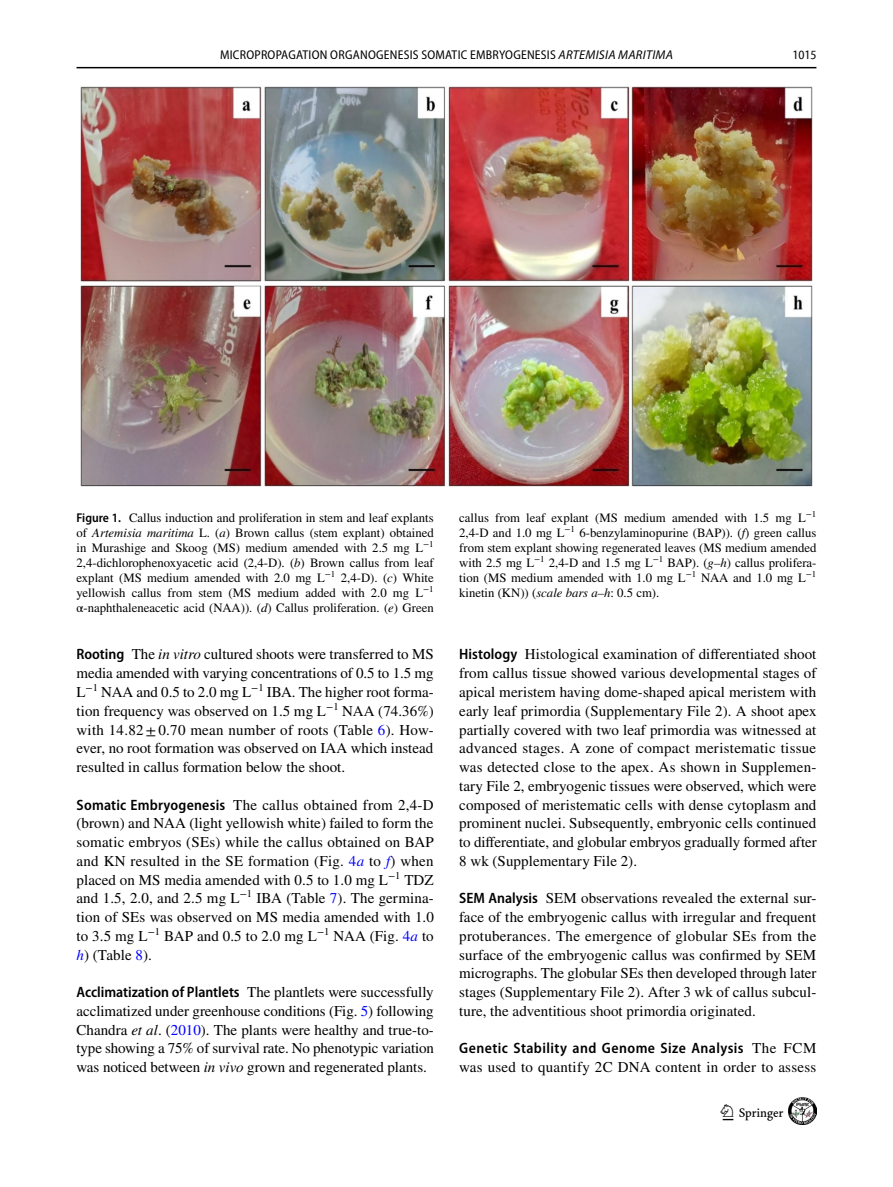
<style>
.page{position:relative;width:893px;height:1187px;background:#fff}
.page>*{position:absolute;margin:0;border:0;box-sizing:border-box;transform-origin:0 0}
.t1{font:22.5px "Springnew Regular 3";color:#000}
.t2{font:15px/18.8px "STIX";letter-spacing:.005em;color:#000;text-align:justify}
.t3{font:600 semi-condensed 15px "Myriad Pro";letter-spacing:.03em;color:#000}
.t4{font:12.75px/15px "STIX";color:#000;text-align:justify}
.t5{font:12.75px "Myriad Pro Semi Cn 3";letter-spacing:.02em;color:#000}
.t6{font:12.75px "Myriad Pro Unic Semi Condensed 2";color:#000}
.s1{font-family:"Myriad Pro";font-style:italic}
.s2{font-family:"Myriad Pro";font-weight:600;font-stretch:semi-condensed}
.s3{font-style:italic}
.s4{color:#00f}
.s5{font-style:italic;color:#00f}
.s6{font-family:"STIX";font-weight:400;font-stretch:normal}
</style>
<div class="page">
<hr style="left:77px;top:67px;width:739px;height:1px;background:#000">
<img style="left:81px;top:87px;width:731px;height:400px">
<img style="left:789px;top:1097px;width:27px;height:27px">
<p class="t5" style="left:220px;top:48px;width:454px">MICROPROPAGATION ORGANOGENESIS SOMATIC EMBRYOGENESIS <span class="s1">ARTEMISIA MARITIMA</span></p>
<p class="t6" style="left:792px;top:50px;width:26px">1015</p>
<p class="t4" style="left:77px;top:511px;width:359px"><span class="s2">Figure 1.</span> Callus induction and proliferation in stem and leaf explants of <span class="s3">Artemisia maritima</span> L. (<span class="s3">a</span>) Brown callus (stem explant) obtained in Murashige and Skoog (MS) medium amended with 2.5 mg L<sup>−1<br></sup>2,4-dichlorophenoxyacetic acid (2,4-D). (<span class="s3">b</span>) Brown callus from leaf explant (MS medium amended with 2.0 mg L<sup>−1</sup> 2,4-D). (<span class="s3">c</span>) White yellowish callus from stem (MS medium added with 2.0 mg L<sup>−1 </sup>α-naphthaleneacetic acid (NAA)). (<span class="s3">d</span>) Callus proliferation. (<span class="s3">e</span>) Green</p>
<p class="t4" style="left:459px;top:511px;width:359px">callus from leaf explant (MS medium amended with 1.5 mg L<sup>−1<br></sup>2,4-D and 1.0 mg L<sup>−1</sup> 6-benzylaminopurine (BAP)). (<span class="s3">f</span>) green callus from stem explant showing regenerated leaves (MS medium amended with 2.5 mg L<sup>−1</sup> 2,4-D and 1.5 mg L<sup>−1</sup> BAP). (<span class="s3">g–h</span>) callus prolifera&shy;tion (MS medium amended with 1.0 mg L<sup>−1</sup> NAA and 1.0 mg L<sup>−1 </sup>kinetin (KN)) (<span class="s3">scale bars a–h</span>: 0.5 cm).</p>
<p class="t2" style="left:77px;top:646px;width:359px"><span class="s2">Rooting</span> The <span class="s3">in vitro</span> cultured shoots were transferred to MS media amended with varying concentrations of 0.5 to 1.5 mg L<sup>−1</sup> NAA and 0.5 to 2.0 mg L<sup>−1</sup> IBA. The higher root forma&shy;tion frequency was observed on 1.5 mg L<sup>−1</sup> NAA (74.36%) with 14.82±0.70 mean number of roots (Table <span class="s4">6</span>). How&shy;ever, no root formation was observed on IAA which instead resulted in callus formation below the shoot.</p>
<p class="t2" style="left:77px;top:796px;width:359px"><span class="s2">Somatic Embryogenesis</span> The callus obtained from 2,4-D (brown) and NAA (light yellowish white) failed to form the somatic embryos (SEs) while the callus obtained on BAP and KN resulted in the SE formation (Fig. <span class="s4">4</span><span class="s5">a</span> to <span class="s5">f</span>) when placed on MS media amended with 0.5 to 1.0 mg L<sup>−1</sup> TDZ and 1.5, 2.0, and 2.5 mg L<sup>−1</sup> IBA (Table <span class="s4">7</span>). The germina&shy;tion of SEs was observed on MS media amended with 1.0 to 3.5 mg L<sup>−1</sup> BAP and 0.5 to 2.0 mg L<sup>−1</sup> NAA (Fig. <span class="s4">4</span><span class="s5">a</span> to <span class="s5">h</span>) (Table <span class="s4">8</span>).</p>
<p class="t2" style="left:77px;top:983px;width:359px"><span class="s2">Acclimatization of Plantlets</span> The plantlets were successfully acclimatized under greenhouse conditions (Fig. <span class="s4">5</span>) following Chandra <span class="s3">et al</span>. (<span class="s4">2010</span>). The plants were healthy and true-to&shy;type showing a 75% of survival rate. No phenotypic variation was noticed between <span class="s3">in vivo</span> grown and regenerated plants.</p>
<p class="t2" style="left:459px;top:646px;width:359px"><span class="s2">Histology</span> Histological examination of differentiated shoot from callus tissue showed various developmental stages of apical meristem having dome-shaped apical meristem with early leaf primordia (Supplementary File 2). A shoot apex partially covered with two leaf primordia was witnessed at advanced stages. A zone of compact meristematic tissue was detected close to the apex. As shown in Supplemen&shy;tary File 2, embryogenic tissues were observed, which were composed of meristematic cells with dense cytoplasm and prominent nuclei. Subsequently, embryonic cells continued to differentiate, and globular embryos gradually formed after 8 wk (Supplementary File 2).</p>
<p class="t2" style="left:459px;top:889px;width:359px"><span class="s2">SEM Analysis</span> SEM observations revealed the external sur&shy;face of the embryogenic callus with irregular and frequent protuberances. The emergence of globular SEs from the surface of the embryogenic callus was confirmed by SEM micrographs. The globular SEs then developed through later stages (Supplementary File 2). After 3 wk of callus subcul&shy;ture, the adventitious shoot primordia originated.</p>
<p class="t3" style="left:459px;top:1040px;width:359px">Genetic Stability and Genome Size Analysis <span class="s6">The FCM</span></p>
<p class="t2" style="left:459px;top:1058px;width:359px">was used to quantify 2C DNA content in order to assess</p>
<h1 class="t1" style="left:723px;top:1104px;width:62px">1 3</h1>
</div>
